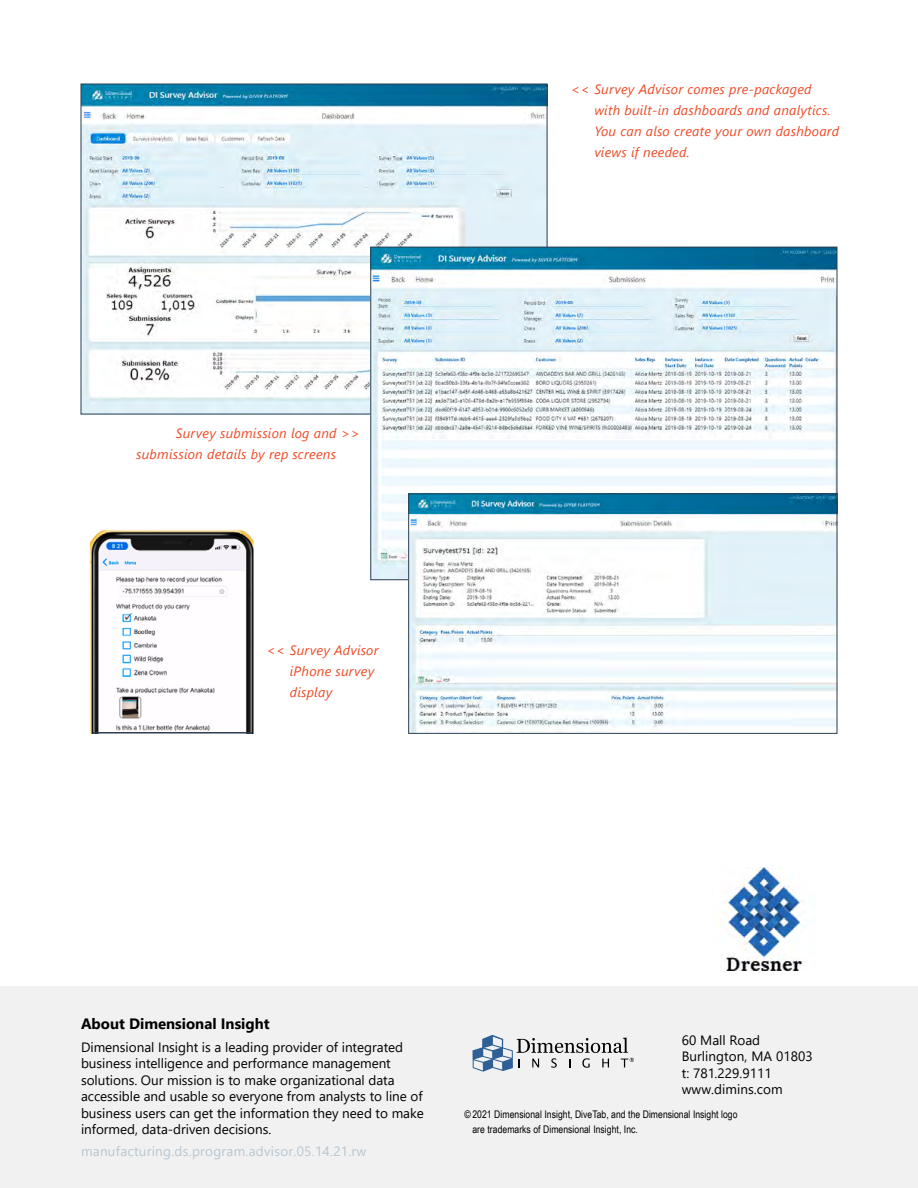
<style>
.page{position:relative;width:918px;height:1188px;background:#fff}
.page>*{position:absolute;margin:0;border:0;box-sizing:border-box;transform-origin:0 0}
.t1{font:700 15px "Segoe UI";color:#000}
.t2{font:13.5px/16.5px "Segoe UI";color:#000}
.t3{font:italic 13.5px/21px "Segoe UI";letter-spacing:.02em;color:#ef4924}
.t4{font:13.5px "Segoe UI";letter-spacing:.02em;color:#b6c7d1}
.t5{font:10.5px/15px "Arial Narrow";letter-spacing:.005em;color:#000}
</style>
<div class="page">
<img style="left:726px;top:867px;width:85px;height:103px">
<img style="left:83px;top:86px;width:462px;height:326px">
<img style="left:373px;top:249px;width:462px;height:329px">
<img style="left:410px;top:496px;width:425px;height:236px">
<div style="left:408px;top:494px;width:429px;height:240px;border:1px solid #2c3e50"></div>
<img style="left:90px;top:529px;width:164px;height:204px">
<hr style="left:92px;top:732px;width:160px;height:2px;background:#2c3e50">
<div style="left:0;top:986px;width:918px;height:202px;background:#f1f1f2"></div>
<svg style="left:473px;top:1035px;width:161px;height:37px"></svg>
<p class="t3" style="left:136px;top:421px;width:225px;text-indent:40px">Survey submission log and &gt;&gt; submission details by rep screens</p>
<p class="t3" style="left:290px;top:637px;width:90px;text-indent:-23px">&lt;&lt; Survey Advisor iPhone survey display</p>
<p class="t3" style="left:594px;top:76px;width:246px;text-indent:-23px">&lt;&lt; Survey Advisor comes pre-packaged with built-in dashboards and analytics.<br>You can also create your own dashboard views if needed.</p>
<p class="t1" style="left:81px;top:1009px;width:190px">About Dimensional Insight</p>
<p class="t2" style="left:81px;top:1038px;width:344px">Dimensional Insight is a leading provider of integrated business intelligence and performance management solutions. Our mission is to make organizational data accessible and usable so everyone from analysts to line of business users can get the information they need to make informed, data-driven decisions.</p>
<p class="t4" style="left:81px;top:1138px;width:287px">manufacturing.ds.program.advisor.05.14.21.rw</p>
<p class="t2" style="left:682px;top:1030px;width:132px">60 Mall Road<br>Burlington, MA 01803 t: 781.229.9111 www.dimins.com</p>
<p class="t5" style="left:472px;top:1106px;width:267px;text-indent:-8px">©2021 Dimensional Insight, DiveTab, and the Dimensional Insight logo are trademarks of Dimensional Insight, Inc.</p>
</div>
